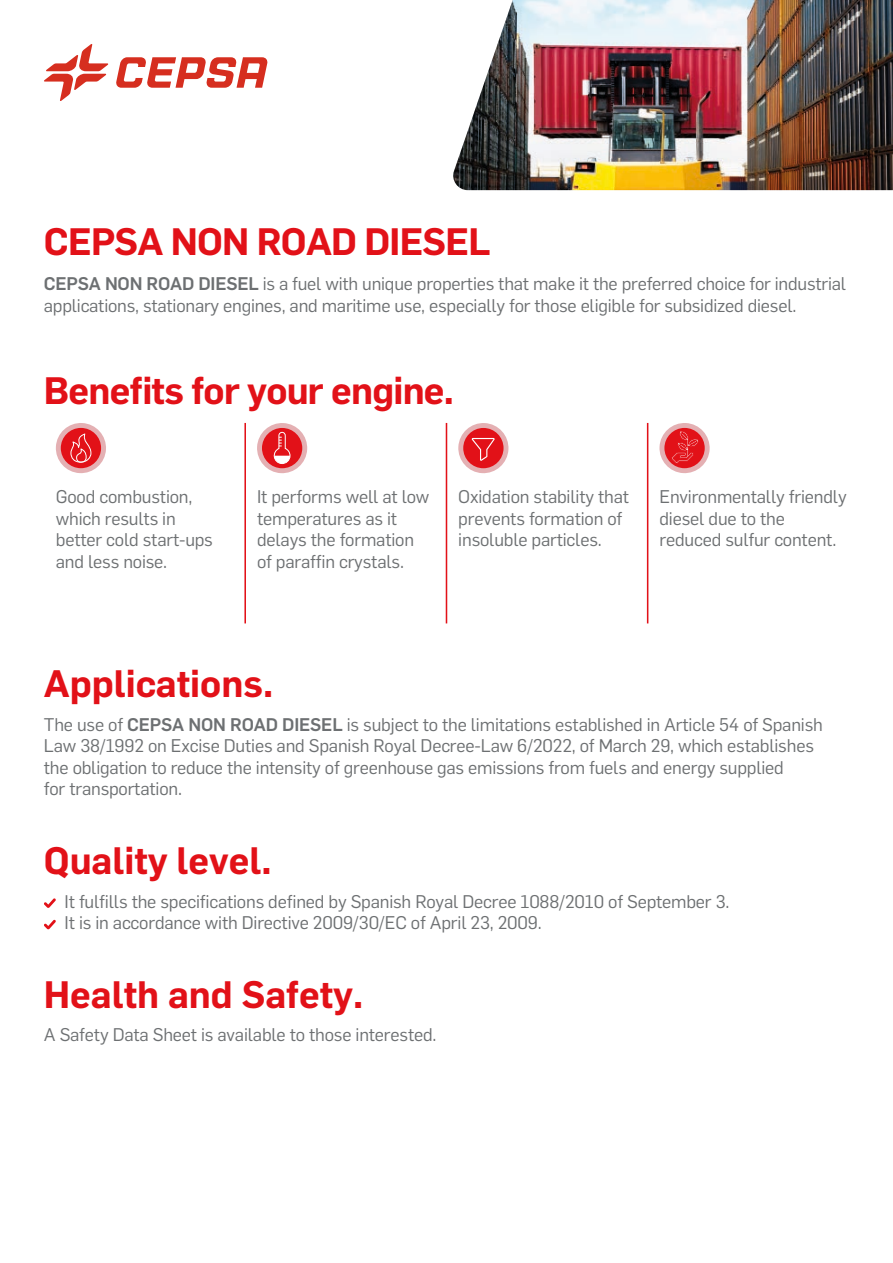
<style>
.page{position:relative;width:893px;height:1263px;background:#fff}
.page>*{position:absolute;margin:0;border:0;box-sizing:border-box;transform-origin:0 0}
.t1{font:600 37.5px "Flama";color:#e21118}
.t2{font:600 37.5px "Flama";letter-spacing:-.02em;color:#e21118}
.t3{font:18px/21.6px "Flama";letter-spacing:-.01em;color:#6d7072}
.s1{font-weight:500}
</style>
<div class="page">
<svg style="left:116px;top:57px;width:152px;height:31px"></svg>
<svg style="left:44px;top:44px;width:65px;height:57px"></svg>
<img style="left:453px;top:0;width:440px;height:190px">
<svg style="left:44px;top:898px;width:12px;height:10px"></svg>
<svg style="left:44px;top:920px;width:12px;height:9px"></svg>
<hr style="left:244px;top:423px;width:2px;height:200px;background:#e21118">
<hr style="left:446px;top:423px;width:1px;height:200px;background:#e21118">
<hr style="left:647px;top:423px;width:1px;height:200px;background:#e21118">
<svg style="left:659px;top:423px;width:51px;height:51px"></svg>
<svg style="left:458px;top:423px;width:51px;height:51px"></svg>
<svg style="left:55px;top:423px;width:51px;height:51px"></svg>
<svg style="left:257px;top:423px;width:51px;height:51px"></svg>
<h1 class="t2" style="left:44px;top:214px;width:448px">CEPSA NON ROAD DIESEL</h1>
<p class="t3" style="left:44px;top:272px;width:804px"><span class="s1">CEPSA NON ROAD DIESEL</span> is a fuel with unique properties that make it the preferred choice for industrial applications, stationary engines, and maritime use, especially for those eligible for subsidized diesel.</p>
<h1 class="t2" style="left:44px;top:363px;width:412px">Benefits for your engine.</h1>
<p class="t3" style="left:56px;top:485px;width:159px">Good combustion, which results in better cold start-ups and less noise.</p>
<p class="t3" style="left:458px;top:485px;width:172px">Oxidation stability that prevents formation of insoluble particles.</p>
<p class="t3" style="left:659px;top:485px;width:189px">Environmentally friendly diesel due to the reduced sulfur content.</p>
<p class="t3" style="left:257px;top:485px;width:174px">It performs well at low temperatures as it delays the formation of paraffin crystals.</p>
<h1 class="t1" style="left:44px;top:656px;width:231px">Applications.</h1>
<p class="t3" style="left:44px;top:712px;width:780px">The use of <span class="s1">CEPSA NON ROAD DIESEL</span> is subject to the limitations established in Article 54 of Spanish Law 38/1992 on Excise Duties and Spanish Royal Decree-Law 6/2022, of March 29, which establishes the obligation to reduce the intensity of greenhouse gas emissions from fuels and energy supplied<br>for transportation.</p>
<h1 class="t1" style="left:44px;top:833px;width:229px">Quality level.</h1>
<p class="t3" style="left:65px;top:889px;width:666px">It fulfills the specifications defined by Spanish Royal Decree 1088/2010 of September 3.<br>It is in accordance with Directive 2009/30/EC of April 23, 2009.</p>
<h1 class="t1" style="left:44px;top:967px;width:321px">Health and Safety.</h1>
<p class="t3" style="left:44px;top:1023px;width:394px">A Safety Data Sheet is available to those interested.</p>
</div>
